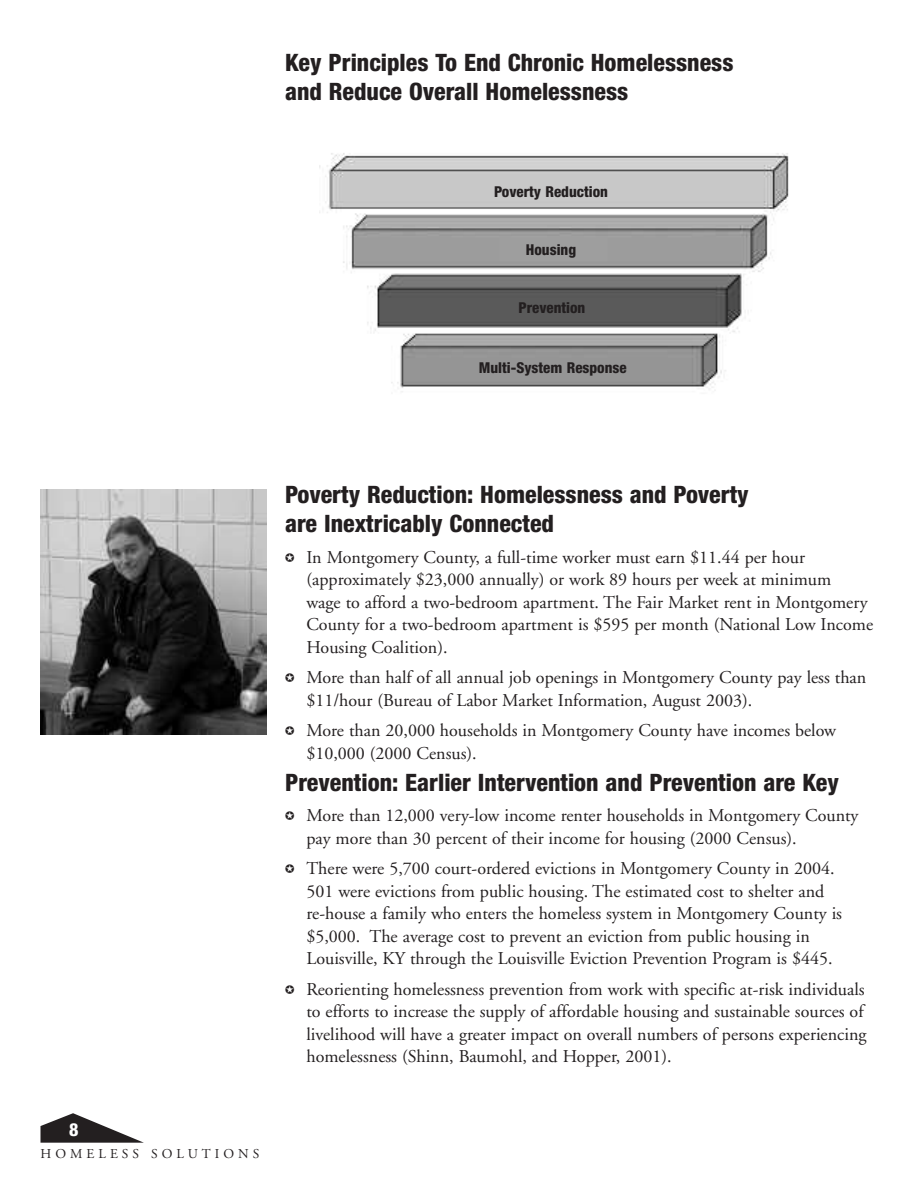
<style>
.page{position:relative;width:918px;height:1188px;background:#fff}
.page>*{position:absolute;margin:0;border:0;box-sizing:border-box;transform-origin:0 0}
.t1{font:800 condensed 24px/28.8px "Helvetica Neue";color:#231f20}
.t2{font:18px/22.5px "Adobe Garamond";color:#231f20}
.t3{font:800 condensed 18px "Helvetica Neue";color:#fff}
.t4{font:800 condensed 15px "Helvetica Neue";color:#231f20}
.t5{font:13.5px "Adobe Garamond";letter-spacing:.3em;color:#231f20}
</style>
<div class="page">
<svg style="left:40px;top:1113px;width:104px;height:30px"></svg>
<img style="left:319px;top:153px;width:470px;height:239px">
<img style="left:40px;top:489px;width:226px;height:246px">
<h1 class="t1" style="left:285px;top:50px;width:450px">Key Principles To End Chronic Homelessness and Reduce Overall Homelessness</h1>
<p class="t4" style="left:494px;top:186px;width:115px">Poverty Reduction</p>
<p class="t4" style="left:526px;top:244px;width:52px">Housing</p>
<p class="t4" style="left:518px;top:303px;width:68px">Prevention</p>
<p class="t4" style="left:479px;top:363px;width:149px">Multi-System Response</p>
<p class="t3" style="left:69px;top:1123px;width:11px">8</p>
<p class="t5" style="left:40px;top:1149px;width:220px">HOMELESS SOLUTIONS</p>
<h1 class="t1" style="left:285px;top:482px;width:465px">Poverty Reduction: Homelessness and Poverty are Inextricably Connected</h1>
<p class="t2" style="left:306px;top:547px;width:568px">In Montgomery County, a full-time worker must earn $11.44 per hour (approximately $23,000 annually) or work 89 hours per week at minimum<br>wage to afford a two-bedroom apartment. The Fair Market rent in Montgomery County for a two-bedroom apartment is $595 per month (National Low Income Housing Coalition).</p>
<p class="t2" style="left:306px;top:668px;width:561px">More than half of all annual job openings in Montgomery County pay less than $11/hour (Bureau of Labor Market Information, August 2003).</p>
<p class="t2" style="left:306px;top:721px;width:531px">More than 20,000 households in Montgomery County have incomes below $10,000 (2000 Census).</p>
<h1 class="t1" style="left:285px;top:770px;width:555px">Prevention: Earlier Intervention and Prevention are Key</h1>
<p class="t2" style="left:306px;top:806px;width:554px">More than 12,000 very-low income renter households in Montgomery County pay more than 30 percent of their income for housing (2000 Census).</p>
<p class="t2" style="left:306px;top:859px;width:537px">There were 5,700 court-ordered evictions in Montgomery County in 2004.<br>501 were evictions from public housing. The estimated cost to shelter and re-house a family who enters the homeless system in Montgomery County is $5,000. The average cost to prevent an eviction from public housing in Louisville, KY through the Louisville Eviction Prevention Program is $445.</p>
<p class="t2" style="left:306px;top:979px;width:562px">Reorienting homelessness prevention from work with specific at-risk individuals to efforts to increase the supply of affordable housing and sustainable sources of livelihood will have a greater impact on overall numbers of persons experiencing homelessness (Shinn, Baumohl, and Hopper, 2001).</p>
</div>
